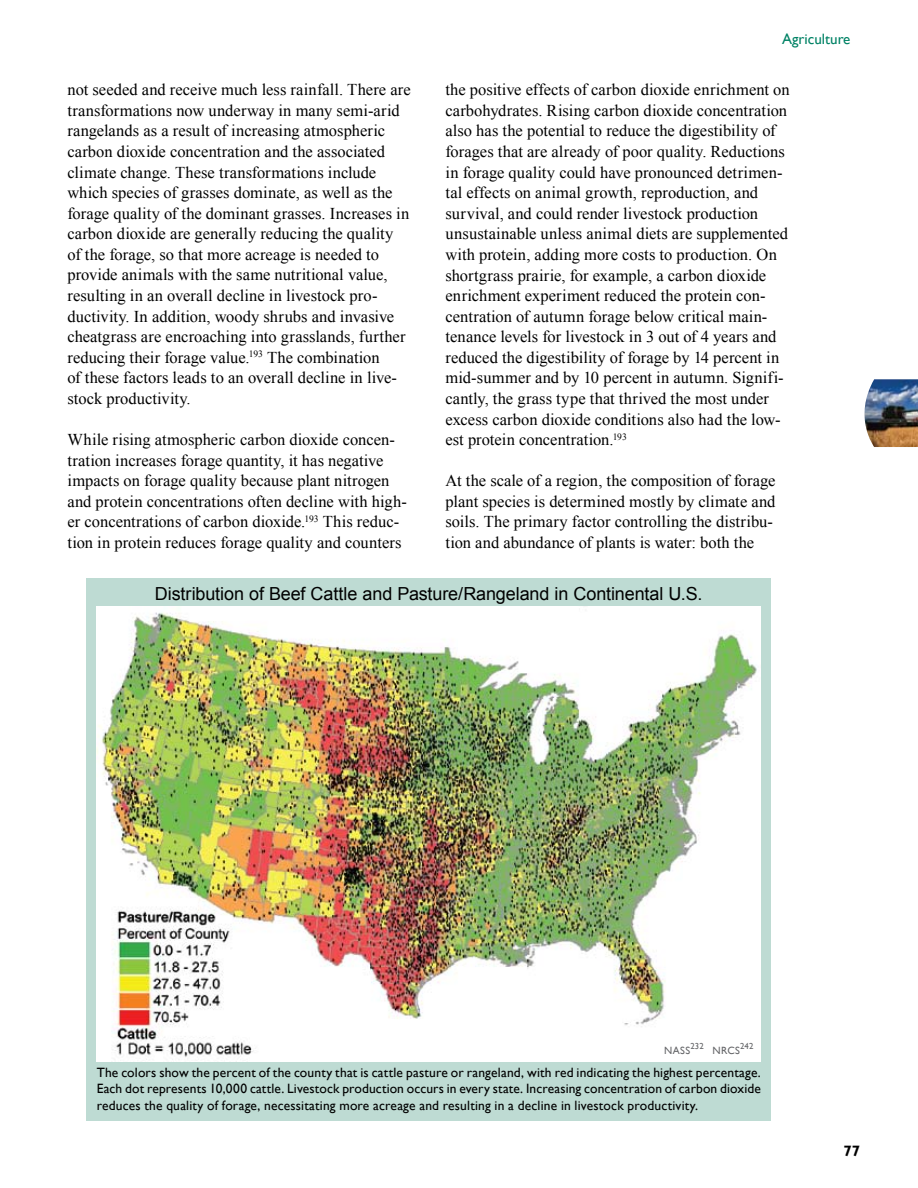
<style>
.page{position:relative;width:918px;height:1188px;background:#fff}
.page>*{position:absolute;margin:0;border:0;box-sizing:border-box;transform-origin:0 0}
.t1{font:18px "Arial";letter-spacing:-.005em;color:#000}
.t2{font:16.5px/20.5px "Times New Roman";color:#000}
.t3{font:15px "Gill Sans";color:#008265}
.t4{font:700 15px "Gill Sans";color:#000}
.t5{font:13.5px/16.2px "Gill Sans";letter-spacing:.015em;color:#000;text-align:justify}
.t6{font:10.5px "Gill Sans";letter-spacing:.035em;color:#636467}
.t7{font:8.7px "Gill Sans";letter-spacing:.01em;color:#636467}
</style>
<div class="page">
<img style="left:865px;top:379px;width:53px;height:68px">
<div style="left:86px;top:578px;width:685px;height:542px;background:#bedbd3"></div>
<img style="left:97px;top:606px;width:664px;height:456px">
<div style="left:488px;top:1038px;width:265px;height:20px;background:#fff"></div>
<p class="t2" style="left:67px;top:79px;width:345px">not seeded and receive much less rainfall. There are transformations now underway in many semi-arid rangelands as a result of increasing atmospheric carbon dioxide concentration and the associated climate change. These transformations include which species of grasses dominate, as well as the forage quality of the dominant grasses. Increases in carbon dioxide are generally reducing the quality of the forage, so that more acreage is needed to provide animals with the same nutritional value, resulting in an overall decline in livestock pro&shy;ductivity. In addition, woody shrubs and invasive cheatgrass are encroaching into grasslands, further reducing their forage value.<sup>193</sup> The combination<br>of these factors leads to an overall decline in live&shy;stock productivity.</p>
<p class="t2" style="left:67px;top:429px;width:341px">While rising atmospheric carbon dioxide concen&shy;tration increases forage quantity, it has negative impacts on forage quality because plant nitrogen and protein concentrations often decline with high&shy;er concentrations of carbon dioxide.<sup>193</sup> This reduc&shy;tion in protein reduces forage quality and counters</p>
<p class="t3" style="left:782px;top:30px;width:70px">Agriculture</p>
<p class="t2" style="left:445px;top:79px;width:346px">the positive effects of carbon dioxide enrichment on carbohydrates. Rising carbon dioxide concentration also has the potential to reduce the digestibility of forages that are already of poor quality. Reductions in forage quality could have pronounced detrimen&shy;tal effects on animal growth, reproduction, and survival, and could render livestock production unsustainable unless animal diets are supplemented with protein, adding more costs to production. On shortgrass prairie, for example, a carbon dioxide enrichment experiment reduced the protein con&shy;centration of autumn forage below critical main&shy;tenance levels for livestock in 3 out of 4 years and reduced the digestibility of forage by 14 percent in mid-summer and by 10 percent in autumn. Signifi&shy;cantly, the grass type that thrived the most under excess carbon dioxide conditions also had the low&shy;est protein concentration.<sup>193</sup></p>
<p class="t2" style="left:446px;top:470px;width:332px">At the scale of a region, the composition of forage plant species is determined mostly by climate and soils. The primary factor controlling the distribu&shy;tion and abundance of plants is water: both the</p>
<p class="t1" style="left:155px;top:581px;width:549px">Distribution of Beef Cattle and Pasture/Rangeland in Continental U.S.</p>
<p class="t7" style="left:690px;top:1042px;width:15px">232</p>
<p class="t6" style="left:664px;top:1045px;width:27px">NASS</p>
<p class="t7" style="left:740px;top:1042px;width:15px">242</p>
<p class="t6" style="left:713px;top:1045px;width:29px">NRCS</p>
<p class="t5" style="left:97px;top:1065px;width:666px">The colors show the percent of the county that is cattle pasture or rangeland, with red indicating the highest percentage.<br>Each dot represents 10,000 cattle. Livestock production occurs in every state. Increasing concentration of carbon dioxide reduces the quality of forage, necessitating more acreage and resulting in a decline in livestock productivity.</p>
<p class="t4" style="left:843px;top:1142px;width:18px">77</p>
</div>
